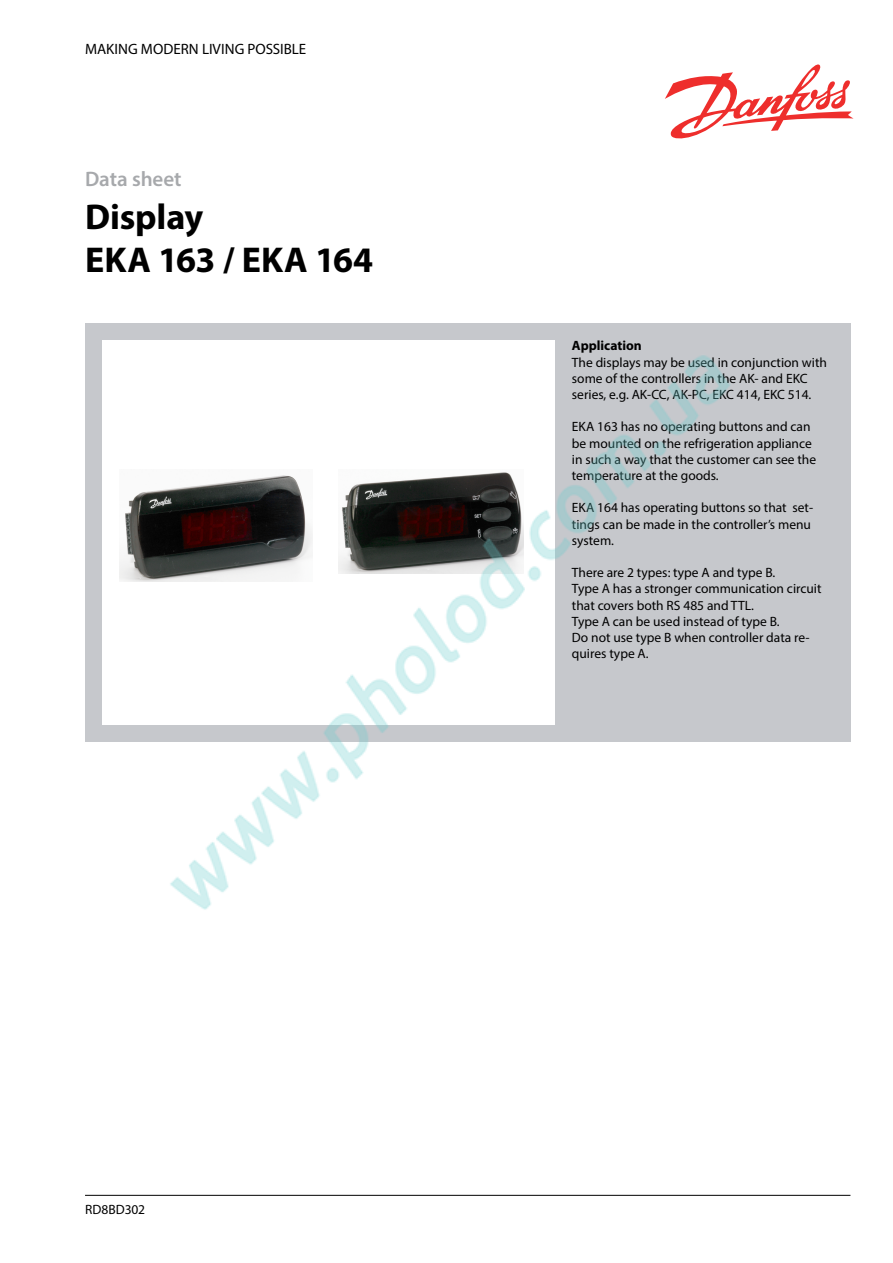
<style>
.page{position:relative;width:893px;height:1263px;background:#fff}
.page>*{position:absolute;margin:0;border:0;box-sizing:border-box;transform-origin:0 0}
.t1{font:700 36px/43.2px "Myriad Pro";letter-spacing:-.005em;color:#000}
.t2{font:600 21px "Myriad Pro";letter-spacing:-.005em;color:#a7a9ac}
.t3{font:15px "Myriad Pro";color:#000}
.t4{font:13.5px/16.2px "Myriad Pro";color:#000}
.t5{font:700 13.5px "Myriad Pro";color:#000}
</style>
<div class="page">
<div style="left:85px;top:323px;width:765px;height:419px;background:#c6c8cc"></div>
<div style="left:102px;top:340px;width:453px;height:385px;background:#fff"></div>
<img style="left:119px;top:492px;width:23px;height:90px">
<hr style="left:85px;top:1195px;width:765px;height:1px;background:#000">
<svg style="left:665px;top:64px;width:188px;height:75px"></svg>
<img style="left:142px;top:355px;width:588px;height:555px">
<p class="t3" style="left:85px;top:39px;width:223px">MAKING MODERN LIVING POSSIBLE</p>
<h2 class="t2" style="left:85px;top:165px;width:98px">Data sheet</h2>
<h1 class="t1" style="left:85px;top:194px;width:290px">Display<br>EKA 163 / EKA 164</h1>
<p class="t5" style="left:572px;top:337px;width:71px">Application</p>
<p class="t4" style="left:572px;top:354px;width:257px">The displays may be used in conjunction with some of the controllers in the AK- and EKC series, e.g. AK-CC, AK-PC, EKC 414, EKC 514.</p>
<p class="t4" style="left:572px;top:418px;width:246px">EKA 163 has no operating buttons and can be mounted on the refrigeration appliance in such a way that the customer can see the temperature at the goods.</p>
<p class="t4" style="left:572px;top:499px;width:243px">EKA 164 has operating buttons so that set&shy;tings can be made in the controller’s menu system.</p>
<p class="t4" style="left:572px;top:564px;width:251px">There are 2 types: type A and type B.<br>Type A has a stronger communication circuit that covers both RS 485 and TTL.<br>Type A can be used instead of type B.<br>Do not use type B when controller data re&shy;quires type A.</p>
<p class="t4" style="left:85px;top:1201px;width:62px">RD8BD302</p>
</div>
